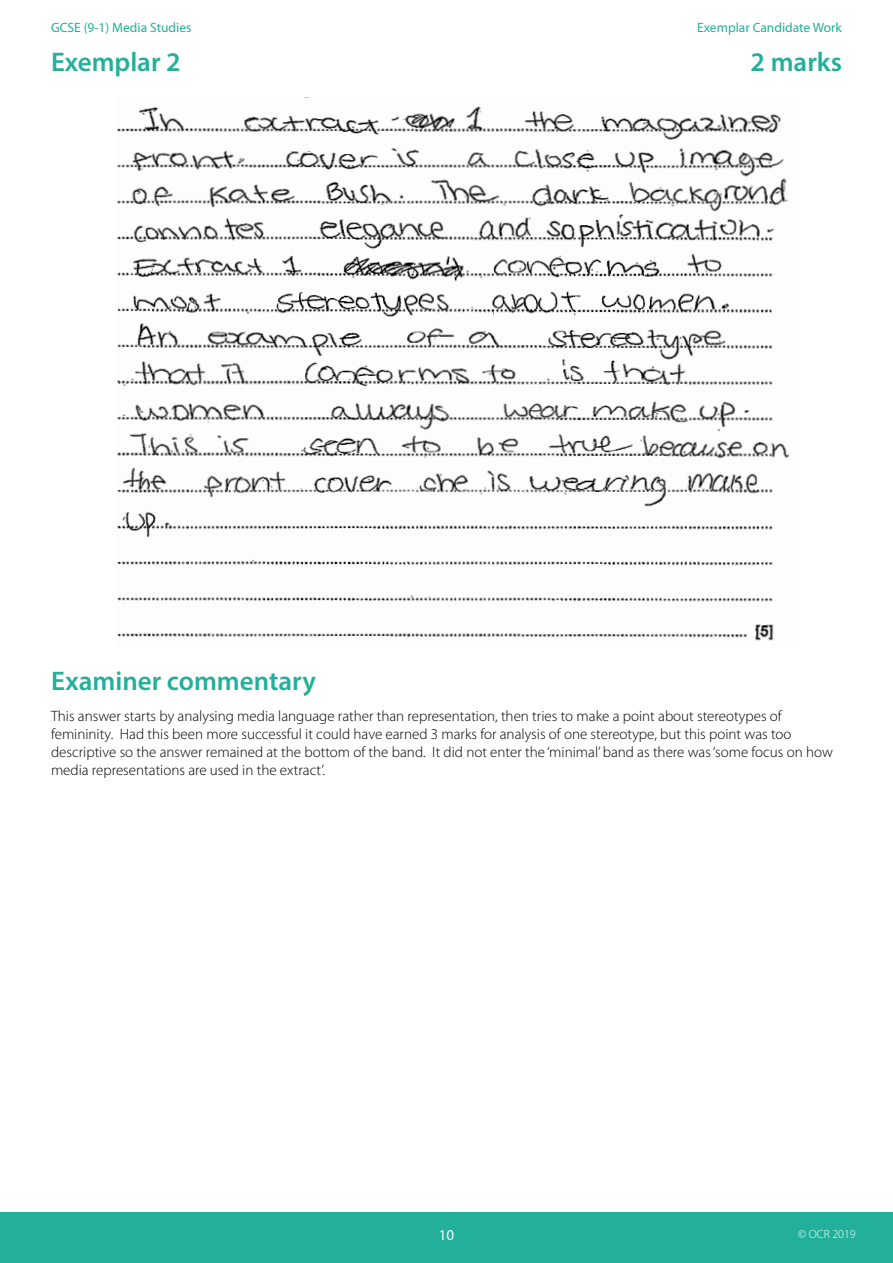
<style>
.page{position:relative;width:893px;height:1263px;background:#fff}
.page>*{position:absolute;margin:0;border:0;box-sizing:border-box;transform-origin:0 0}
.Subheading{font:600 27px "Myriad Pro";color:#22b09b}
.Exemplar_sub-head{font:600 27px "Myriad Pro";color:#22b09b}
.Body{font:300 15px/18px "Myriad Pro";color:#000}
.t1{font:15px "Myriad Pro";color:#fff}
.t2{font:13.5px "Myriad Pro";color:#22b09b}
.t3{font:300 12px "Myriad Pro";color:#fff}
</style>
<div class="page">
<div style="left:0;top:1212px;width:893px;height:51px;background:#22b09b"></div>
<img style="left:117px;top:106px;width:673px;height:535px">
<p class="t2" style="left:51px;top:19px;width:142px">GCSE (9-1) Media Studies</p>
<p class="t2" style="left:697px;top:19px;width:146px">Exemplar Candidate Work</p>
<p class="Exemplar_sub-head" style="left:51px;top:45px;width:131px">Exemplar 2</p>
<p class="Exemplar_sub-head" style="left:751px;top:45px;width:93px">2 marks</p>
<h3 class="Subheading" style="left:51px;top:664px;width:266px">Examiner commentary</h3>
<h3 class="Body" style="left:51px;top:707px;width:783px">This answer starts by analysing media language rather than representation, then tries to make a point about stereotypes of femininity. Had this been more successful it could have earned 3 marks for analysis of one stereotype, but this point was too descriptive so the answer remained at the bottom of the band. It did not enter the ‘minimal’ band as there was ‘some focus on how media representations are used in the extract’.</h3>
<p class="t1" style="left:439px;top:1226px;width:17px">10</p>
<p class="t3" style="left:798px;top:1228px;width:59px">© OCR 2019</p>
</div>
